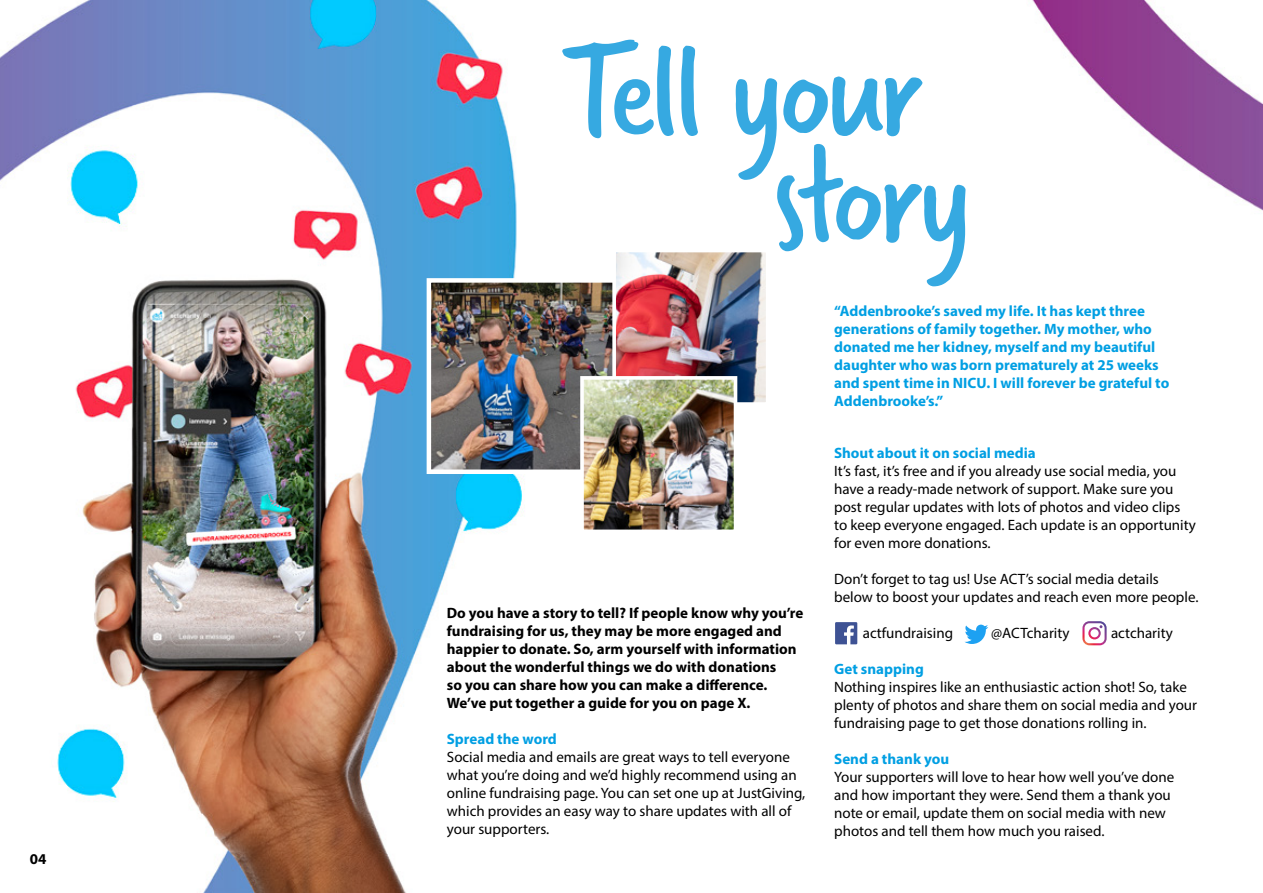
<style>
.page{position:relative;width:1263px;height:893px;background:#fff}
.page>*{position:absolute;margin:0;border:0;box-sizing:border-box;transform-origin:0 0}
.t1{font:141px/106.5px "Verveine";letter-spacing:-.03em;color:#36a9e1}
.t2{font:15px/18px "Myriad Pro";color:#000}
.t3{font:700 15px/18px "Myriad Pro";color:#009fe3}
.t4{font:700 15px/18px "Myriad Pro";color:#000}
</style>
<div class="page">
<img style="left:0;top:0;width:1263px;height:893px">
<img style="left:432px;top:283px;width:180px;height:186px">
<div style="left:427px;top:278px;width:195px;height:196px;border:4px solid #fff"></div>
<img style="left:617px;top:254px;width:147px;height:147px">
<div style="left:612px;top:249px;width:157px;height:157px;border:4px solid #fff"></div>
<img style="left:585px;top:381px;width:147px;height:147px">
<div style="left:580px;top:376px;width:157px;height:157px;border:4px solid #fff"></div>
<svg style="left:835px;top:622px;width:22px;height:22px"></svg>
<svg style="left:964px;top:625px;width:24px;height:19px"></svg>
<svg style="left:1082px;top:621px;width:24px;height:24px"></svg>
<p class="t4" style="left:30px;top:850px;width:18px">04</p>
<h1 class="t1" style="left:772px;top:40px;width:202px;text-indent:-209px">Tell your story</h1>
<p class="t4" style="left:447px;top:604px;width:358px">Do you have a story to tell? If people know why you’re fundraising for us, they may be more engaged and happier to donate. So, arm yourself with information about the wonderful things we do with donations<br>so you can share how you can make a difference.<br>We’ve put together a guide for you on page X.</p>
<p class="t3" style="left:447px;top:730px;width:112px">Spread the word</p>
<p class="t2" style="left:447px;top:748px;width:360px">Social media and emails are great ways to tell everyone what you’re doing and we’d highly recommend using an online fundraising page. You can set one up at JustGiving, which provides an easy way to share updates with all of your supporters.</p>
<p class="t3" style="left:834px;top:301px;width:337px">“Addenbrooke’s saved my life. It has kept three generations of family together. My mother, who donated me her kidney, myself and my beautiful daughter who was born prematurely at 25 weeks and spent time in NICU. I will forever be grateful to Addenbrooke’s.”</p>
<p class="t3" style="left:834px;top:443px;width:203px">Shout about it on social media</p>
<p class="t2" style="left:834px;top:461px;width:363px">It’s fast, it’s free and if you already use social media, you have a ready-made network of support. Make sure you post regular updates with lots of photos and video clips to keep everyone engaged. Each update is an opportunity for even more donations.</p>
<p class="t2" style="left:834px;top:569px;width:366px">Don’t forget to tag us! Use ACT’s social media details below to boost your updates and reach even more people.</p>
<p class="t2" style="left:863px;top:623px;width:92px">actfundraising</p>
<p class="t2" style="left:991px;top:623px;width:80px">@ACTcharity</p>
<p class="t2" style="left:1111px;top:623px;width:63px">actcharity</p>
<p class="t3" style="left:834px;top:659px;width:91px">Get snapping</p>
<p class="t2" style="left:834px;top:677px;width:364px">Nothing inspires like an enthusiastic action shot! So, take plenty of photos and share them on social media and your fundraising page to get those donations rolling in.</p>
<p class="t3" style="left:834px;top:749px;width:117px">Send a thank you</p>
<p class="t2" style="left:834px;top:767px;width:342px">Your supporters will love to hear how well you’ve done and how important they were. Send them a thank you note or email, update them on social media with new photos and tell them how much you raised.</p>
</div>
